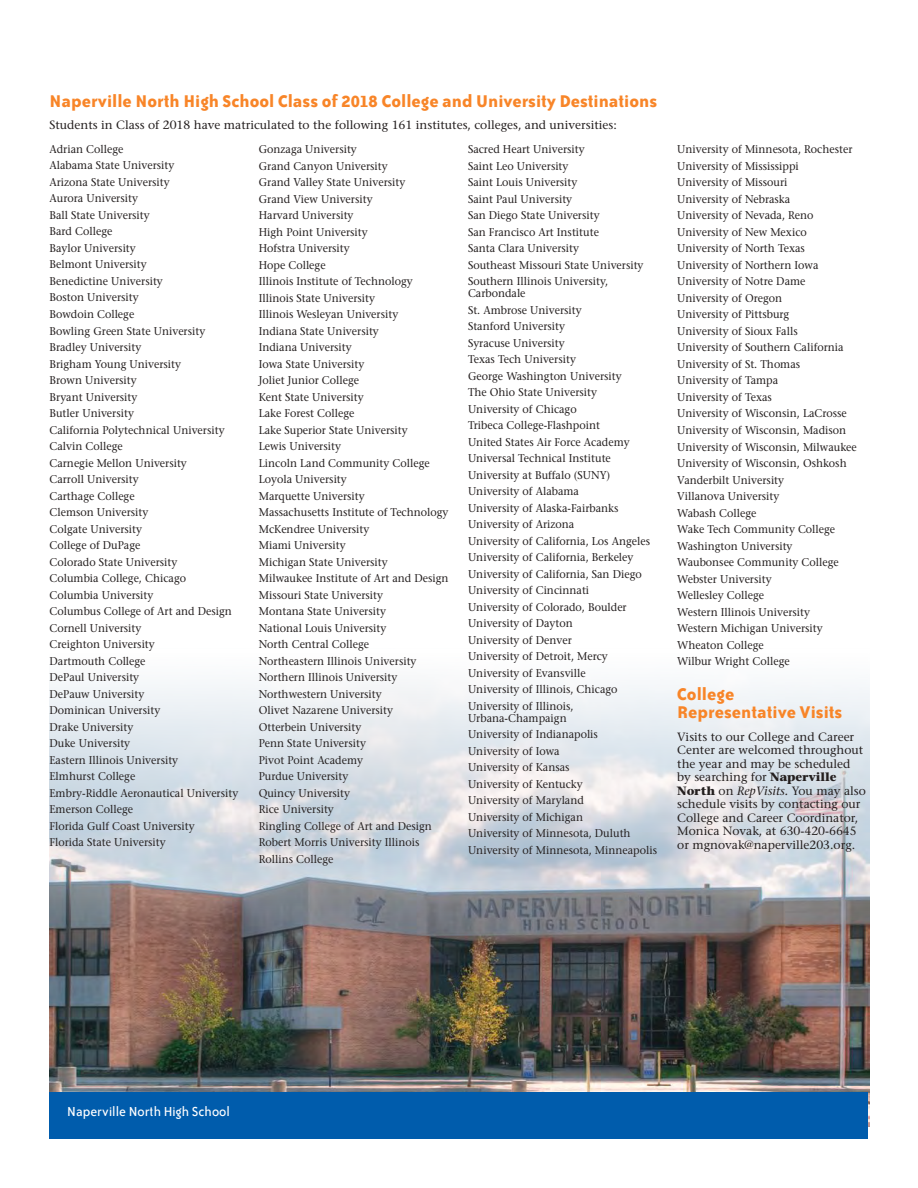
<style>
.page{position:relative;width:918px;height:1188px;background:#fff}
.page>*{position:absolute;margin:0;border:0;box-sizing:border-box;transform-origin:0 0}
.t1{font:700 19.5px/18px "Bailey Sans ITC";color:#f88528}
.t2{font:15px "Bailey Sans ITC";color:#fff}
.t3{font:12px/13.5px "Stone Serif";color:#241f1f}
.t4{font:11.25px/16.5px "Stone Serif";color:#241f1f;scale:.95 1}
.s1{font-weight:700}
.s2{font-style:italic}
</style>
<div class="page">
<img style="left:50px;top:684px;width:819px;height:443px">
<div style="left:50px;top:1092px;width:818px;height:46px;background:#005cac"></div>
<h1 class="t1" style="left:50px;top:92px;width:609px">Naperville North High School Class of 2018 College and University Destinations</h1>
<p class="t3" style="left:50px;top:118px;width:569px">Students in Class of 2018 have matriculated to the following 161 institutes, colleges, and universities:</p>
<p class="t4" style="left:50px;top:141px;width:200px">Adrian College<br>Alabama State University<br>Arizona State University<br>Aurora University<br>Ball State University<br>Bard College<br>Baylor University<br>Belmont University<br>Benedictine University<br>Boston University<br>Bowdoin College<br>Bowling Green State University<br>Bradley University<br>Brigham Young University<br>Brown University<br>Bryant University<br>Butler University<br>California Polytechnical University<br>Calvin College<br>Carnegie Mellon University<br>Carroll University<br>Carthage College<br>Clemson University<br>Colgate University<br>College of DuPage<br>Colorado State University<br>Columbia College, Chicago<br>Columbia University<br>Columbus College of Art and Design<br>Cornell University<br>Creighton University<br>Dartmouth College<br>DePaul University<br>DePauw University<br>Dominican University<br>Drake University<br>Duke University<br>Eastern Illinois University<br>Elmhurst College<br>Embry-Riddle Aeronautical University<br>Emerson College<br>Florida Gulf Coast University<br>Florida State University</p>
<p class="t4" style="left:259px;top:141px;width:201px">Gonzaga University<br>Grand Canyon University<br>Grand Valley State University<br>Grand View University<br>Harvard University<br>High Point University<br>Hofstra University<br>Hope College<br>Illinois Institute of Technology<br>Illinois State University<br>Illinois Wesleyan University<br>Indiana State University<br>Indiana University<br>Iowa State University<br>Joliet Junior College<br>Kent State University<br>Lake Forest College<br>Lake Superior State University<br>Lewis University<br>Lincoln Land Community College<br>Loyola University<br>Marquette University<br>Massachusetts Institute of Technology<br>McKendree University<br>Miami University<br>Michigan State University<br>Milwaukee Institute of Art and Design<br>Missouri State University<br>Montana State University<br>National Louis University<br>North Central College<br>Northeastern Illinois University<br>Northern Illinois University<br>Northwestern University<br>Olivet Nazarene University<br>Otterbein University<br>Penn State University<br>Pivot Point Academy<br>Purdue University<br>Quincy University<br>Rice University<br>Ringling College of Art and Design<br>Robert Morris University Illinois<br>Rollins College</p>
<p class="t4" style="left:468px;top:141px;width:186px">Sacred Heart University<br>Saint Leo University<br>Saint Louis University<br>Saint Paul University<br>San Diego State University<br>San Francisco Art Institute<br>Santa Clara University<br>Southeast Missouri State University<br>Southern Illinois University,</p>
<p class="t4" style="left:468px;top:285px;width:193px">Carbondale<br>St. Ambrose University<br>Stanford University<br>Syracuse University<br>Texas Tech University<br>George Washington University<br>The Ohio State University<br>University of Chicago<br>Tribeca College-Flashpoint<br>United States Air Force Academy<br>Universal Technical Institute<br>University at Buffalo (SUNY)<br>University of Alabama<br>University of Alaska-Fairbanks<br>University of Arizona<br>University of California, Los Angeles<br>University of California, Berkeley<br>University of California, San Diego<br>University of Cincinnati<br>University of Colorado, Boulder<br>University of Dayton<br>University of Denver<br>University of Detroit, Mercy<br>University of Evansville<br>University of Illinois, Chicago<br>University of Illinois,</p>
<p class="t4" style="left:468px;top:710px;width:201px">Urbana‑Champaign<br>University of Indianapolis<br>University of Iowa<br>University of Kansas<br>University of Kentucky<br>University of Maryland<br>University of Michigan<br>University of Minnesota, Duluth<br>University of Minnesota, Minneapolis</p>
<p class="t4" style="left:677px;top:141px;width:191px">University of Minnesota, Rochester<br>University of Mississippi<br>University of Missouri<br>University of Nebraska<br>University of Nevada, Reno<br>University of New Mexico<br>University of North Texas<br>University of Northern Iowa<br>University of Notre Dame<br>University of Oregon<br>University of Pittsburg<br>University of Sioux Falls<br>University of Southern California<br>University of St. Thomas<br>University of Tampa<br>University of Texas<br>University of Wisconsin, LaCrosse<br>University of Wisconsin, Madison<br>University of Wisconsin, Milwaukee<br>University of Wisconsin, Oshkosh<br>Vanderbilt University<br>Villanova University<br>Wabash College<br>Wake Tech Community College<br>Washington University<br>Waubonsee Community College<br>Webster University<br>Wellesley College<br>Western Illinois University<br>Western Michigan University<br>Wheaton College<br>Wilbur Wright College</p>
<h1 class="t1" style="left:677px;top:685px;width:167px">College<br>Representative Visits</h1>
<p class="t3" style="left:677px;top:730px;width:190px">Visits to our College and Career<br>Center are welcomed throughout the year and may be scheduled by searching for <span class="s1">Naperville<br>North</span> on <span class="s2">RepVisits.</span> You may also schedule visits by contacting our<br>College and Career Coordinator,<br>Monica Novak, at 630-420-6645 or mgnovak@naperville203.org.</p>
<h2 class="t2" style="left:67px;top:1104px;width:164px">Naperville North High School</h2>
</div>
